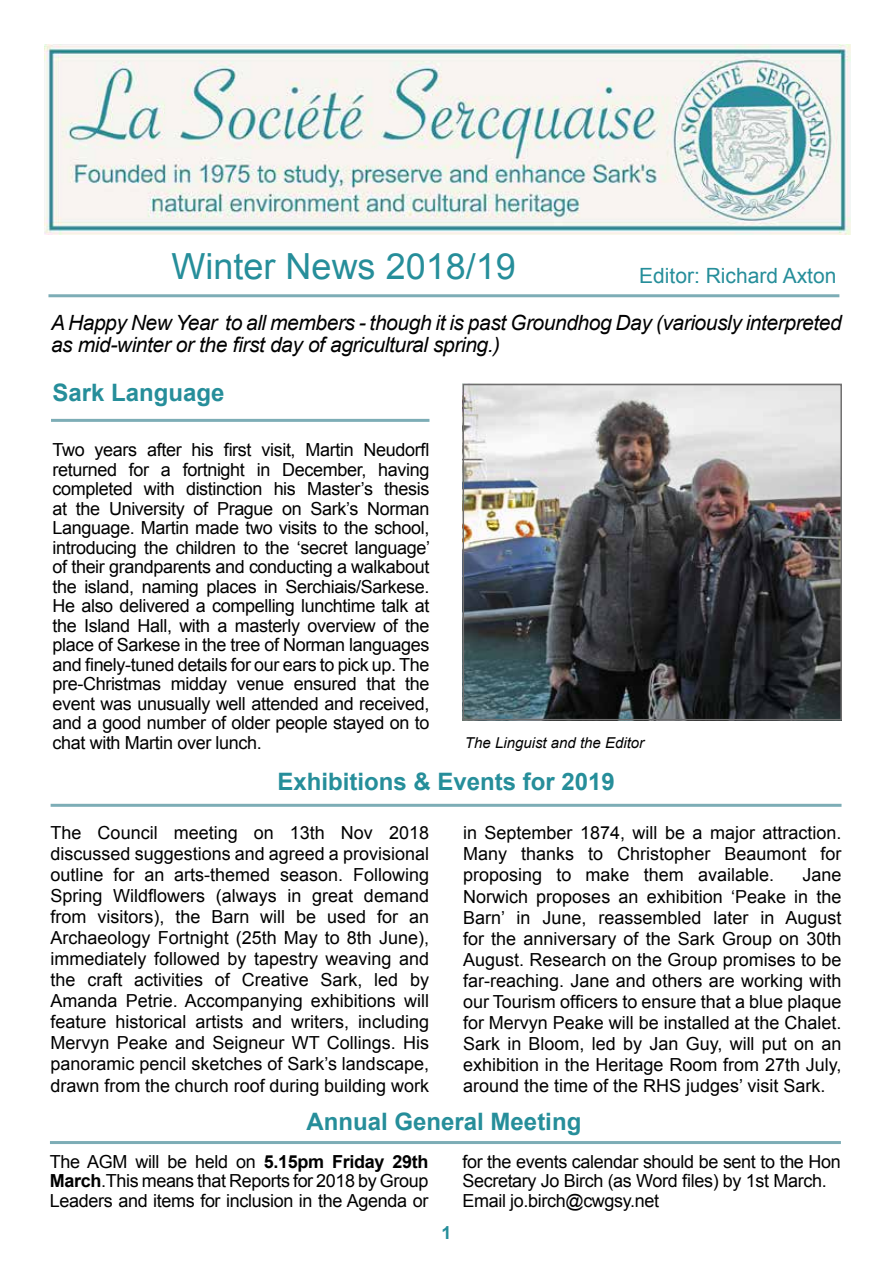
<style>
.page{position:relative;width:893px;height:1263px;background:#fff}
.page>*{position:absolute;margin:0;border:0;box-sizing:border-box;transform-origin:0 0}
.t1{font:36px "Arial";color:#268e9a}
.t2{font:700 24px "Arial";color:#268e9a}
.t3{font:italic 21px/22.5px "Arial";letter-spacing:-.02em;color:#000}
.t4{font:21px "Arial";color:#268e9a}
.t5{font:18px/21px "Arial";letter-spacing:-.02em;color:#000;text-align:justify}
.t6{font:700 18px "Arial";color:#268e9a}
.t7{font:italic 15px "Arial";color:#000}
.s1{font-weight:700}
</style>
<div class="page">
<img style="left:44px;top:45px;width:806px;height:189px">
<hr style="left:48px;top:294px;width:791px;height:3px;background:#7dadb6">
<hr style="left:51px;top:419px;width:378px;height:3px;background:#7dadb6">
<img style="left:466px;top:387px;width:373px;height:330px">
<div style="left:463px;top:384px;width:379px;height:336px;border:2px solid #706f6f"></div>
<hr style="left:51px;top:804px;width:790px;height:3px;background:#7dadb6">
<hr style="left:50px;top:1141px;width:791px;height:3px;background:#7dadb6">
<h1 class="t1" style="left:172px;top:243px;width:346px">Winter News 2018/19</h1>
<p class="t3" style="left:51px;top:312px;width:792px">A Happy New Year to all members - though it is past Groundhog Day (variously interpreted as mid-winter or the first day of agricultural spring.)</p>
<p class="t4" style="left:639px;top:262px;width:199px">Editor: Richard Axton</p>
<h2 class="t2" style="left:53px;top:377px;width:174px">Sark Language</h2>
<p class="t5" style="left:53px;top:440px;width:379px;line-height:19.5px">Two years after his first visit, Martin Neudorfl returned for a fortnight in December, having completed with distinction his Master’s thesis at the University of Prague on Sark’s Norman Language. Martin made two visits to the school, introducing the children to the ‘secret language’ of their grandparents and conducting a walkabout the island, naming places in Serchiais/Sarkese.<br>He also delivered a compelling lunchtime talk at the Island Hall, with a masterly overview of the place of Sarkese in the tree of Norman languages and finely-tuned details for our ears to pick up. The pre-Christmas midday venue ensured that the event was unusually well attended and received, and a good number of older people stayed on to chat with Martin over lunch.</p>
<p class="t7" style="left:465px;top:733px;width:181px">The Linguist and the Editor</p>
<h2 class="t2" style="left:277px;top:765px;width:339px">Exhibitions &amp; Events for 2019</h2>
<p class="t5" style="left:51px;top:823px;width:380px">The Council meeting on 13th Nov 2018 discussed suggestions and agreed a provisional outline for an arts-themed season. Following Spring Wildflowers (always in great demand from visitors), the Barn will be used for an Archaeology Fortnight (25th May to 8th June), immediately followed by tapestry weaving and the craft activities of Creative Sark, led by Amanda Petrie. Accompanying exhibitions will feature historical artists and writers, including Mervyn Peake and Seigneur WT Collings. His panoramic pencil sketches of Sark’s landscape, drawn from the church roof during building work</p>
<p class="t5" style="left:463px;top:823px;width:380px">in September 1874, will be a major attraction.<br>Many thanks to Christopher Beaumont for proposing to make them available.</p>
<p class="t5" style="left:463px;top:865px;width:380px;text-indent:339px">Jane Norwich proposes an exhibition ‘Peake in the Barn’ in June, reassembled later in August for the anniversary of the Sark Group on 30th August. Research on the Group promises to be far-reaching. Jane and others are working with our Tourism officers to ensure that a blue plaque for Mervyn Peake will be installed at the Chalet.<br>Sark in Bloom, led by Jan Guy, will put on an exhibition in the Heritage Room from 27th July, around the time of the RHS judges’ visit Sark.</p>
<h2 class="t2" style="left:307px;top:1105px;width:276px">Annual General Meeting</h2>
<p class="t5" style="left:50px;top:1152px;width:380px;line-height:19.5px">The AGM will be held on <span class="s1">5.15pm Friday 29th March</span>.This means that Reports for 2018 by Group Leaders and items for inclusion in the Agenda or</p>
<p class="t5" style="left:462px;top:1152px;width:380px;line-height:19.5px;text-align:left">for the events calendar should be sent to the Hon<br>Secretary Jo Birch (as Word files) by 1st March.<br>Email jo.birch@cwgsy.net</p>
<p class="t6" style="left:441px;top:1220px;width:12px">1</p>
</div>
